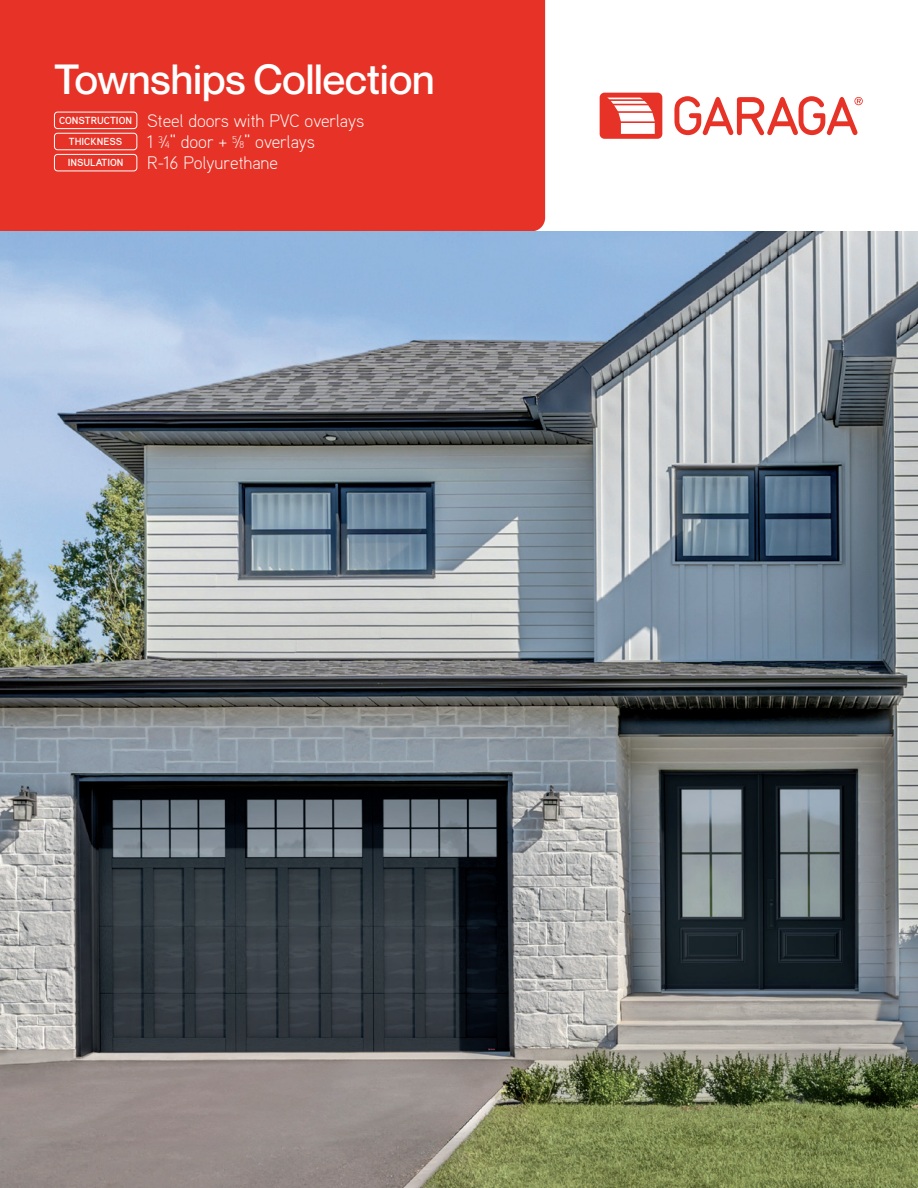
<style>
.page{position:relative;width:918px;height:1188px;background:#fff}
.page>*{position:absolute;margin:0;border:0;box-sizing:border-box;transform-origin:0 0}
.t1{font:500 41.25px "Neue Montreal";color:#fff}
.t2{font:300 18px/21px "Aaux";color:#fff}
.t3{font:700 10.2px/21.1px "Aaux";color:#fff}
.s1{font-size:9.9px}
</style>
<div class="page">
<svg style="left:600px;top:93px;width:62px;height:46px"></svg>
<svg style="left:674px;top:96px;width:189px;height:39px"></svg>
<div style="left:0;top:0;width:545px;height:231px;background:#e73327"></div>
<div style="left:54px;top:133px;width:83px;height:17px;border:1px solid #fff;border-radius:3px"></div>
<div style="left:54px;top:154px;width:83px;height:17px;border:1px solid #fff;border-radius:3px"></div>
<div style="left:54px;top:112px;width:83px;height:17px;border:1px solid #fff;border-radius:3px"></div>
<img style="left:0;top:231px;width:918px;height:957px">
<h1 class="t1" style="left:54px;top:54px;width:382px">Townships Collection</h1>
<p class="t2" style="left:147px;top:110px;width:219px">Steel doors with PVC overlays<br>1 <sup>3</sup>⁄<span class="s1">4</span>” door + <sup>5</sup>⁄<span class="s1">8</span>” overlays<br>R-16 Polyurethane</p>
<p class="t3" style="left:59px;top:109px;width:74px">CONSTRUCTION</p>
<p class="t3" style="left:68px;top:131px;width:57px">THICKNESS<br>INSULATION</p>
</div>
